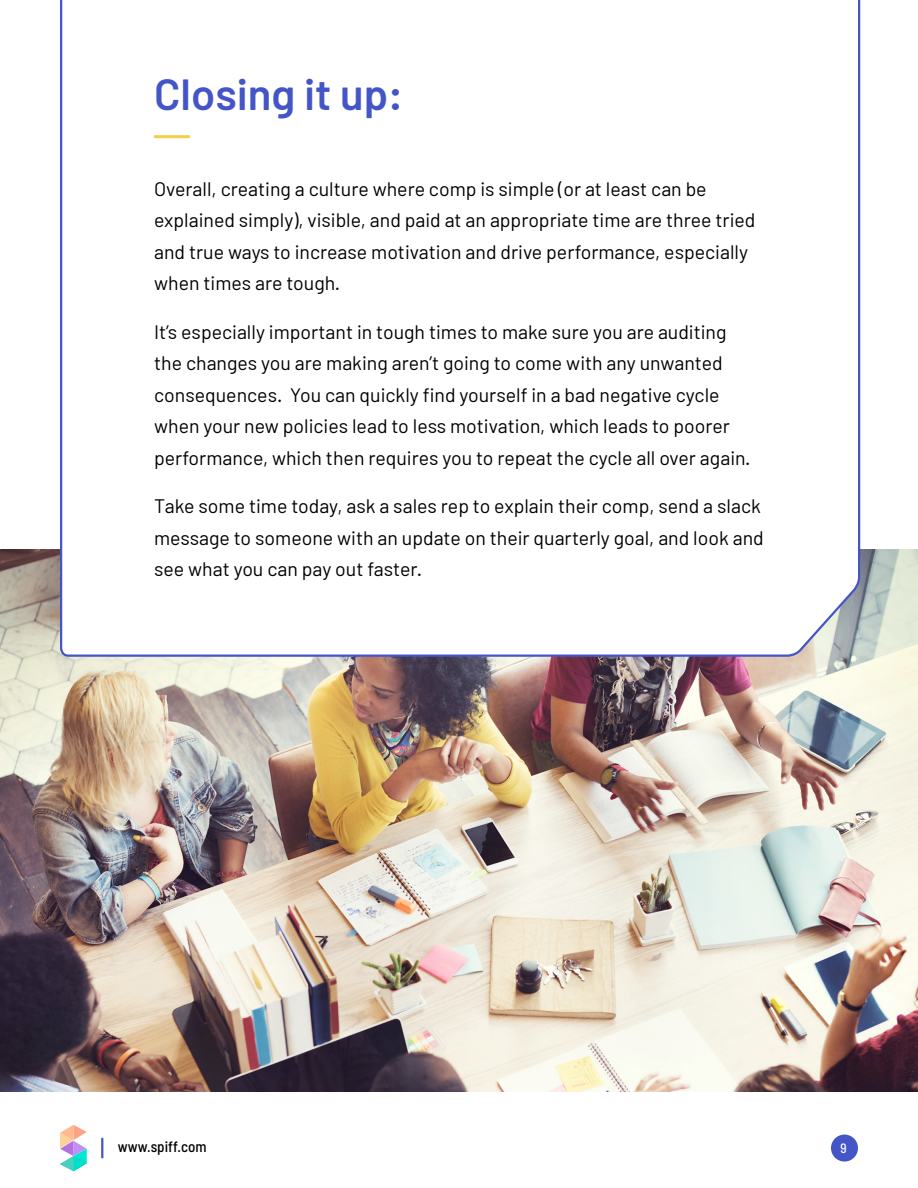
<style>
.page{position:relative;width:918px;height:1188px;background:#fff}
.page>*{position:absolute;margin:0;border:0;box-sizing:border-box;transform-origin:0 0}
.t1{font:600 43.5px "Barlow";color:#4456c7}
.t2{font:19.5px/31.5px "Barlow";color:#000}
.t3{font:500 semi-condensed 15px "Barlow";color:#000}
.t4{font:500 semi-condensed 13.5px "Barlow";color:#fff}
</style>
<div class="page">
<svg style="left:60px;top:1125px;width:27px;height:46px"></svg>
<svg style="left:101px;top:1139px;width:2px;height:18px"></svg>
<div style="left:831px;top:1135px;width:27px;height:27px;background:#4456c7;border-radius:50%"></div>
<img style="left:0;top:549px;width:918px;height:543px">
<svg style="left:59px;top:0;width:802px;height:658px"></svg>
<hr style="left:154px;top:135px;width:36px;height:3px;background:#f3ce47">
<h1 class="t1" style="left:154px;top:68px;width:251px">Closing it up:</h1>
<p class="t2" style="left:154px;top:172px;width:603px">Overall, creating a culture where comp is simple (or at least can be explained simply), visible, and paid at an appropriate time are three tried and true ways to increase motivation and drive performance, especially when times are tough.</p>
<p class="t2" style="left:154px;top:315px;width:598px">It’s especially important in tough times to make sure you are auditing the changes you are making aren’t going to come with any unwanted consequences. You can quickly find yourself in a bad negative cycle when your new policies lead to less motivation, which leads to poorer performance, which then requires you to repeat the cycle all over again.</p>
<p class="t2" style="left:154px;top:490px;width:611px">Take some time today, ask a sales rep to explain their comp, send a slack message to someone with an update on their quarterly goal, and look and see what you can pay out faster.</p>
<p class="t3" style="left:118px;top:1136px;width:90px">www.spiff.com</p>
<p class="t4" style="left:841px;top:1138px;width:8px">9</p>
</div>
